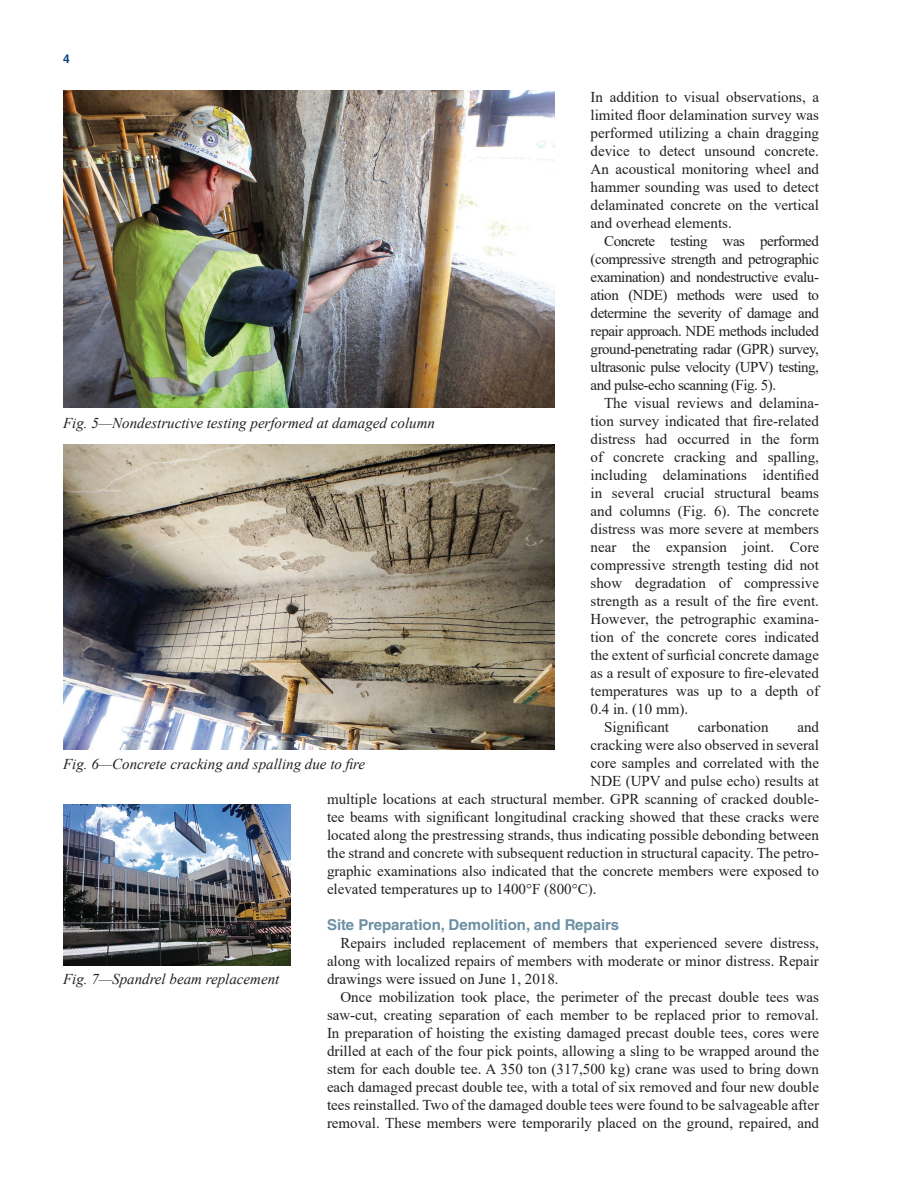
<style>
.page{position:relative;width:918px;height:1188px;background:#fff}
.page>*{position:absolute;margin:0;border:0;box-sizing:border-box;transform-origin:0 0}
.t1{font:15px/18px "Times New Roman";color:#231f20;text-align:justify}
.t2{font:italic 15px "Times New Roman";color:#231f20}
.t3{font:700 15px "Helvetica LT Std";color:#6c90a4}
.t4{font:700 12px "Helvetica LT Std";color:#0d4680}
</style>
<div class="page">
<img style="left:63px;top:90px;width:492px;height:318px">
<img style="left:64px;top:444px;width:491px;height:306px">
<img style="left:64px;top:805px;width:227px;height:161px">
<p class="t4" style="left:63px;top:51px;width:8px">4</p>
<p class="t1" style="left:591px;top:88px;width:230px">In addition to visual observations, a limited floor delamination survey was performed utilizing a chain dragging device to detect unsound concrete.<br>An acoustical monitoring wheel and hammer sounding was used to detect delaminated concrete on the vertical and overhead elements.</p>
<p class="t1" style="left:591px;top:232px;width:230px;text-indent:14px">Concrete testing was performed (compressive strength and petrographic examination) and nondestructive evalu&shy;ation (NDE) methods were used to determine the severity of damage and repair approach. NDE methods included ground-penetrating radar (GPR) survey, ultrasonic pulse velocity (UPV) testing, and pulse-echo scanning (Fig. 5).</p>
<p class="t1" style="left:604px;top:394px;width:216px">The visual reviews and delamina-</p>
<p class="t1" style="left:591px;top:412px;width:230px">tion survey indicated that fire-related</p>
<p class="t1" style="left:591px;top:430px;width:230px">distress had occurred in the form</p>
<p class="t1" style="left:591px;top:448px;width:230px">of concrete cracking and spalling,</p>
<p class="t1" style="left:591px;top:466px;width:230px">including delaminations identified</p>
<p class="t1" style="left:591px;top:484px;width:230px">in several crucial structural beams</p>
<p class="t1" style="left:591px;top:502px;width:230px">and columns (Fig. 6). The concrete</p>
<p class="t1" style="left:591px;top:520px;width:230px">distress was more severe at members</p>
<p class="t1" style="left:591px;top:538px;width:230px">near the expansion joint. Core</p>
<p class="t1" style="left:591px;top:556px;width:230px">compressive strength testing did not</p>
<p class="t1" style="left:591px;top:574px;width:230px">show degradation of compressive</p>
<p class="t1" style="left:591px;top:592px;width:230px">strength as a result of the fire event.</p>
<p class="t1" style="left:591px;top:610px;width:230px">However, the petrographic examina-</p>
<p class="t1" style="left:591px;top:628px;width:230px">tion of the concrete cores indicated</p>
<p class="t1" style="left:591px;top:646px;width:230px">the extent of surficial concrete damage</p>
<p class="t1" style="left:591px;top:664px;width:230px">as a result of exposure to fire-elevated</p>
<p class="t1" style="left:591px;top:682px;width:230px">temperatures was up to a depth of</p>
<p class="t1" style="left:591px;top:700px;width:99px">0.4 in. (10 mm).</p>
<p class="t1" style="left:604px;top:718px;width:67px">Significant</p>
<p class="t1" style="left:698px;top:718px;width:72px">carbonation</p>
<p class="t1" style="left:797px;top:718px;width:23px">and</p>
<p class="t1" style="left:591px;top:736px;width:230px">cracking were also observed in several</p>
<p class="t1" style="left:591px;top:754px;width:230px">core samples and correlated with the</p>
<p class="t1" style="left:591px;top:772px;width:230px">NDE (UPV and pulse echo) results at</p>
<p class="t1" style="left:327px;top:790px;width:494px">multiple locations at each structural member. GPR scanning of cracked double-</p>
<p class="t1" style="left:327px;top:808px;width:494px">tee beams with significant longitudinal cracking showed that these cracks were</p>
<p class="t1" style="left:327px;top:826px;width:494px">located along the prestressing strands, thus indicating possible debonding between</p>
<p class="t1" style="left:327px;top:844px;width:494px">the strand and concrete with subsequent reduction in structural capacity. The petro-</p>
<p class="t1" style="left:327px;top:862px;width:494px">graphic examinations also indicated that the concrete members were exposed to</p>
<p class="t1" style="left:327px;top:880px;width:271px">elevated temperatures up to 1400°F (800°C).</p>
<p class="t3" style="left:327px;top:916px;width:294px">Site Preparation, Demolition, and Repairs</p>
<p class="t1" style="left:327px;top:934px;width:494px;text-indent:14px">Repairs included replacement of members that experienced severe distress, along with localized repairs of members with moderate or minor distress. Repair drawings were issued on June 1, 2018.</p>
<p class="t1" style="left:327px;top:988px;width:494px;text-indent:14px">Once mobilization took place, the perimeter of the precast double tees was saw-cut, creating separation of each member to be replaced prior to removal.<br>In preparation of hoisting the existing damaged precast double tees, cores were drilled at each of the four pick points, allowing a sling to be wrapped around the stem for each double tee. A 350 ton (317,500 kg) crane was used to bring down each damaged precast double tee, with a total of six removed and four new double tees reinstalled. Two of the damaged double tees were found to be salvageable after removal. These members were temporarily placed on the ground, repaired, and</p>
<p class="t2" style="left:63px;top:412px;width:374px">Fig. 5—Nondestructive testing performed at damaged column</p>
<p class="t2" style="left:63px;top:754px;width:304px">Fig. 6—Concrete cracking and spalling due to fire</p>
<p class="t2" style="left:63px;top:969px;width:218px">Fig. 7—Spandrel beam replacement</p>
</div>
